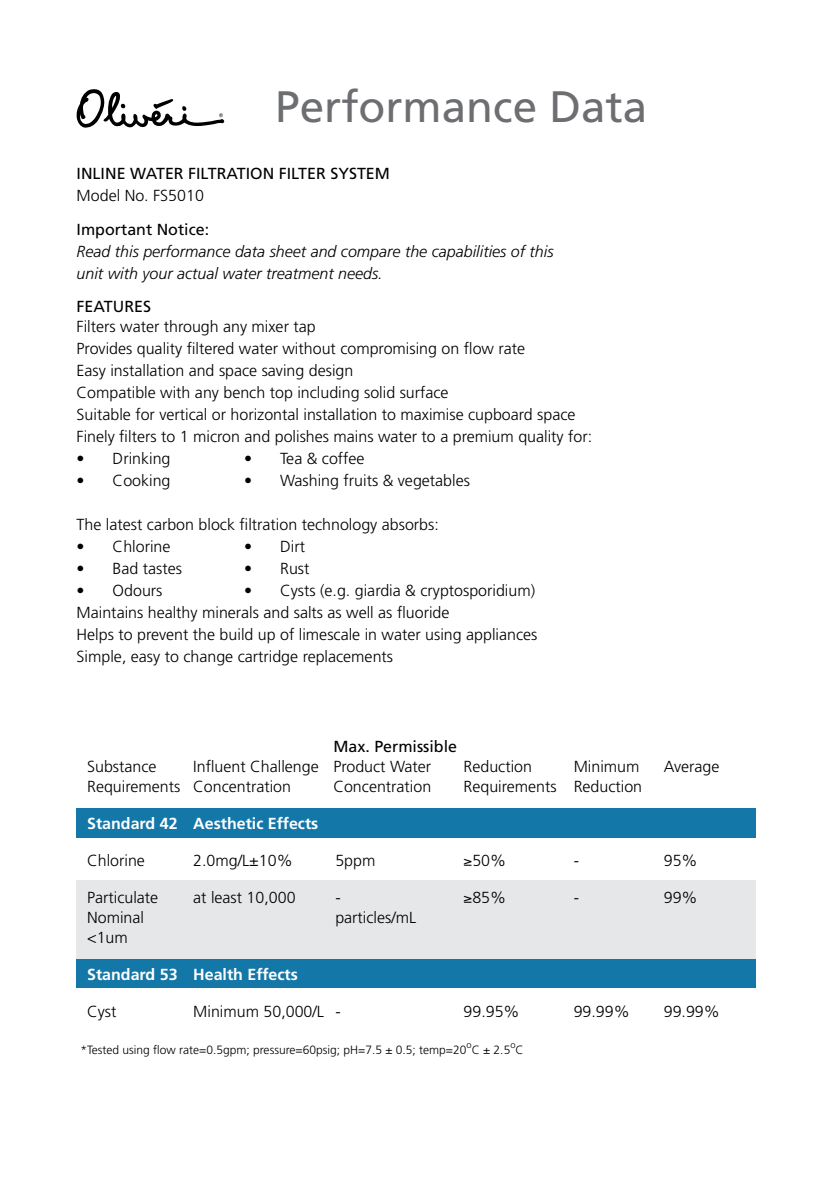
<style>
.page{position:relative;width:840px;height:1191px;background:#fff}
.page>*{position:absolute;margin:0;border:0;box-sizing:border-box;transform-origin:0 0}
.t1{font:44px "Frutiger";color:#6d6e71}
.t2{font:300 16px/22px "Frutiger";color:#000}
.t3{font:italic 300 16px/22px "Frutiger";color:#000}
.t4{font:16px "Frutiger";color:#000}
.t5{font:700 16px "Frutiger";color:#fff}
.t6{font:300 12px "Frutiger";color:#000}
</style>
<div class="page">
<svg style="left:77px;top:89px;width:147px;height:39px"></svg>
<div style="left:76px;top:808px;width:679px;height:29px;background:#1377a7"></div>
<div style="left:76px;top:958px;width:679px;height:29px;background:#1377a7"></div>
<div style="left:76px;top:880px;width:679px;height:78px;background:#e6e7e8"></div>
<h1 class="t1" style="left:275px;top:81px;width:373px">Performance Data</h1>
<p class="t4" style="left:77px;top:164px;width:314px">INLINE WATER FILTRATION FILTER SYSTEM</p>
<p class="t2" style="left:77px;top:185px;width:129px">Model No. FS5010</p>
<p class="t4" style="left:77px;top:219px;width:134px">Important Notice:</p>
<p class="t3" style="left:77px;top:240px;width:478px">Read this performance data sheet and compare the capabilities of this unit with your actual water treatment needs.</p>
<p class="t4" style="left:77px;top:297px;width:76px">FEATURES</p>
<p class="t2" style="left:77px;top:316px;width:517px">Filters water through any mixer tap<br>Provides quality filtered water without compromising on flow rate<br>Easy installation and space saving design<br>Compatible with any bench top including solid surface<br>Suitable for vertical or horizontal installation to maximise cupboard space Finely filters to 1 micron and polishes mains water to a premium quality for:</p>
<p class="t2" style="left:77px;top:448px;width:95px">• Drinking</p>
<p class="t2" style="left:77px;top:470px;width:95px">• Cooking</p>
<p class="t2" style="left:77px;top:514px;width:363px">The latest carbon block filtration technology absorbs:</p>
<p class="t2" style="left:77px;top:536px;width:95px">• Chlorine</p>
<p class="t2" style="left:77px;top:558px;width:107px">• Bad tastes</p>
<p class="t2" style="left:77px;top:580px;width:462px">• Odours<br>Maintains healthy minerals and salts as well as fluoride<br>Helps to prevent the build up of limescale in water using appliances Simple, easy to change cartridge replacements</p>
<p class="t2" style="left:244px;top:448px;width:122px">• Tea &amp; coffee</p>
<p class="t2" style="left:244px;top:470px;width:227px">• Washing fruits &amp; vegetables</p>
<p class="t2" style="left:244px;top:535px;width:62px">• Dirt</p>
<p class="t2" style="left:244px;top:557px;width:67px">• Rust</p>
<p class="t2" style="left:244px;top:579px;width:292px">• Cysts (e.g. giardia &amp; cryptosporidium)</p>
<p class="t4" style="left:333px;top:737px;width:125px">Max. Permissible</p>
<p class="t2" style="left:87px;top:755px;width:71px">Substance</p>
<p class="t2" style="left:193px;top:755px;width:239px">Influent Challenge Product Water</p>
<p class="t2" style="left:463px;top:755px;width:70px">Reduction</p>
<p class="t2" style="left:573px;top:755px;width:67px">Minimum</p>
<p class="t2" style="left:663px;top:755px;width:57px">Average</p>
<p class="t2" style="left:87px;top:775px;width:205px">Requirements Concentration</p>
<p class="t2" style="left:333px;top:775px;width:99px">Concentration</p>
<p class="t2" style="left:463px;top:775px;width:180px">Requirements Reduction</p>
<p class="t5" style="left:87px;top:814px;width:233px">Standard 42 Aesthetic Effects</p>
<p class="t2" style="left:87px;top:849px;width:59px">Chlorine</p>
<p class="t2" style="left:193px;top:849px;width:101px">2.0mg/L±10%</p>
<p class="t2" style="left:335px;top:849px;width:42px">5ppm</p>
<p class="t2" style="left:463px;top:849px;width:44px">≥50%</p>
<p class="t2" style="left:573px;top:849px;width:7px">-</p>
<p class="t2" style="left:663px;top:849px;width:35px">95%</p>
<p class="t2" style="left:87px;top:886px;width:73px">Particulate</p>
<p class="t2" style="left:193px;top:886px;width:104px">at least 10,000</p>
<p class="t2" style="left:335px;top:886px;width:7px">-</p>
<p class="t2" style="left:463px;top:886px;width:44px">≥85%</p>
<p class="t2" style="left:573px;top:886px;width:7px">-</p>
<p class="t2" style="left:663px;top:886px;width:35px">99%</p>
<p class="t2" style="left:87px;top:906px;width:58px">Nominal</p>
<p class="t2" style="left:335px;top:906px;width:82px">particles/mL</p>
<p class="t2" style="left:87px;top:926px;width:42px">&lt;1um</p>
<p class="t5" style="left:87px;top:965px;width:212px">Standard 53 Health Effects</p>
<p class="t2" style="left:87px;top:1000px;width:31px">Cyst</p>
<p class="t2" style="left:193px;top:1000px;width:149px">Minimum 50,000/L -</p>
<p class="t2" style="left:463px;top:1000px;width:58px">99.95%</p>
<p class="t2" style="left:573px;top:1000px;width:58px">99.99%</p>
<p class="t2" style="left:663px;top:1000px;width:58px">99.99%</p>
<p class="t6" style="left:80px;top:1042px;width:444px">*Tested using flow rate=0.5gpm; pressure=60psig; pH=7.5 ± 0.5; temp=20<sup>o</sup>C ± 2.5<sup>o</sup>C</p>
</div>
